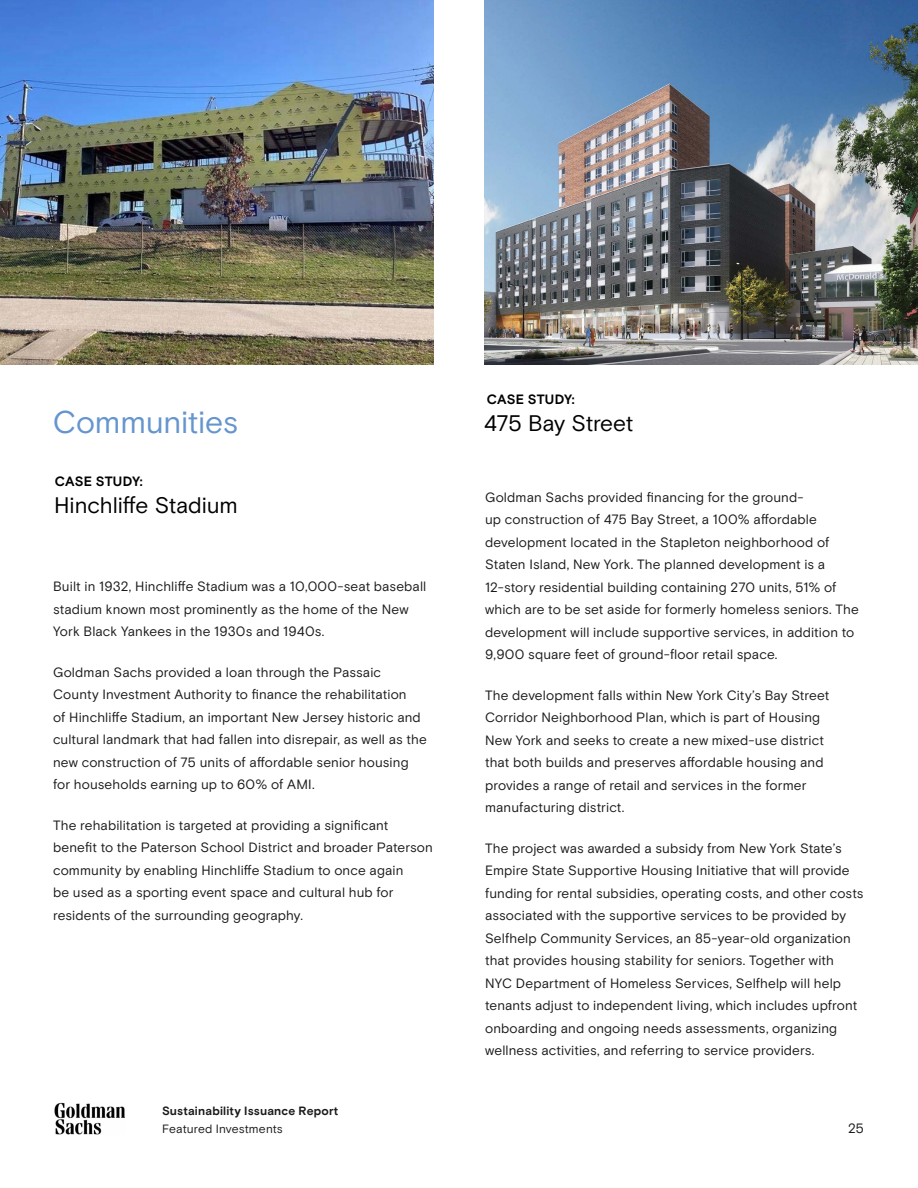
<style>
.page{position:relative;width:918px;height:1188px;background:#fff}
.page>*{position:absolute;margin:0;border:0;box-sizing:border-box;transform-origin:0 0}
.t1{font:31.5px "Basis Grotesque Pro";letter-spacing:-.01em;color:#6595ce}
.t2{font:22.5px "Basis Grotesque Pro";letter-spacing:-.005em;color:#000}
.t3{font:13.5px/22.5px "Basis Grotesque Pro";letter-spacing:.01em;color:#1a1a1a}
.t4{font:700 13.5px "Basis Grotesque Pro";letter-spacing:.015em;color:#000}
.t5{font:700 12px "Basis Grotesque Pro";letter-spacing:.015em;color:#1a1a1a}
.t6{font:12px "Basis Grotesque Pro";letter-spacing:.005em;color:#1a1a1a}
</style>
<div class="page">
<img style="left:54px;top:1103px;width:71px;height:32px">
<img style="left:0;top:0;width:434px;height:364px">
<img style="left:484px;top:0;width:434px;height:364px">
<h1 class="t1" style="left:53px;top:404px;width:187px">Communities</h1>
<p class="t4" style="left:55px;top:473px;width:90px">CASE STUDY:</p>
<h2 class="t2" style="left:54px;top:492px;width:185px">Hinchliffe Stadium</h2>
<p class="t3" style="left:53px;top:576px;width:375px">Built in 1932, Hinchliffe Stadium was a 10,000-seat baseball stadium known most prominently as the home of the New<br>York Black Yankees in the 1930s and 1940s.</p>
<p class="t3" style="left:53px;top:661px;width:375px">Goldman Sachs provided a loan through the Passaic County Investment Authority to finance the rehabilitation<br>of Hinchliffe Stadium, an important New Jersey historic and cultural landmark that had fallen into disrepair, as well as the new construction of 75 units of affordable senior housing for households earning up to 60% of AMI.</p>
<p class="t3" style="left:53px;top:814px;width:381px">The rehabilitation is targeted at providing a significant benefit to the Paterson School District and broader Paterson community by enabling Hinchliffe Stadium to once again<br>be used as a sporting event space and cultural hub for residents of the surrounding geography.</p>
<p class="t5" style="left:162px;top:1104px;width:178px">Sustainability Issuance Report</p>
<p class="t6" style="left:162px;top:1122px;width:122px">Featured Investments</p>
<p class="t4" style="left:487px;top:391px;width:90px">CASE STUDY:</p>
<h2 class="t2" style="left:484px;top:410px;width:151px">475 Bay Street</h2>
<p class="t3" style="left:485px;top:486px;width:375px">Goldman Sachs provided financing for the ground-<br>up construction of 475 Bay Street, a 100% affordable development located in the Stapleton neighborhood of Staten Island, New York. The planned development is a 12-story residential building containing 270 units, 51% of which are to be set aside for formerly homeless seniors. The development will include supportive services, in addition to 9,900 square feet of ground-floor retail space.</p>
<p class="t3" style="left:485px;top:684px;width:346px">The development falls within New York City’s Bay Street Corridor Neighborhood Plan, which is part of Housing New York and seeks to create a new mixed-use district that both builds and preserves affordable housing and provides a range of retail and services in the former manufacturing district.</p>
<p class="t3" style="left:485px;top:837px;width:380px">The project was awarded a subsidy from New York State’s Empire State Supportive Housing Initiative that will provide funding for rental subsidies, operating costs, and other costs associated with the supportive services to be provided by Selfhelp Community Services, an 85-year-old organization that provides housing stability for seniors. Together with NYC Department of Homeless Services, Selfhelp will help tenants adjust to independent living, which includes upfront onboarding and ongoing needs assessments, organizing wellness activities, and referring to service providers.</p>
<p class="t3" style="left:848px;top:1118px;width:17px">25</p>
</div>
